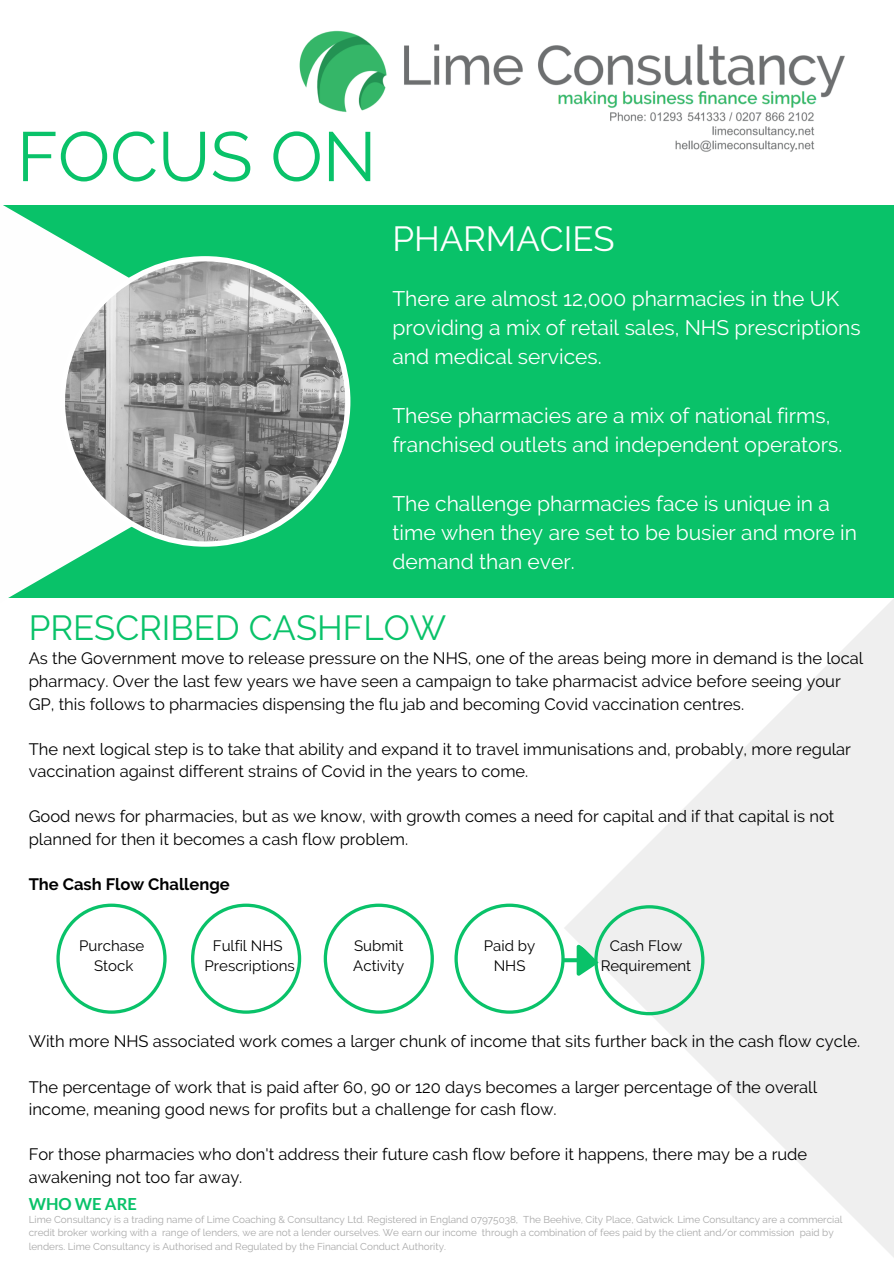
<style>
.page{position:relative;width:894px;height:1264px;background:#fff}
.page>*{position:absolute;margin:0;border:0;box-sizing:border-box;transform-origin:0 0}
.t1{font:69.6px "Raleway";color:#09c269}
.t2{font:34.8px "Raleway";color:#09c269}
.t3{font:34.8px "Raleway";color:#fff}
.t4{font:21px/29.2px "Raleway";color:#fff}
.t5{font:16.5px/22.5px "Raleway";color:#000}
.t6{font:700 16.5px "Raleway";color:#000}
.t7{font:700 16.5px "Lato";color:#09c269}
.t8{font:15px "Raleway";color:#000}
.t9{font:9.9px/13.5px "Raleway";color:#a8a8a8}
</style>
<div class="page">
<div style="left:0;top:205px;width:893px;height:392px;background:#09c269"></div>
<svg style="left:0;top:205px;width:346px;height:393px"></svg>
<svg style="left:60px;top:256px;width:290px;height:290px;background:#95aca1"></svg>
<img style="left:299px;top:30px;width:546px;height:122px">
<svg style="left:563px;top:597px;width:330px;height:659px"></svg>
<svg style="left:56px;top:903px;width:110px;height:110px"></svg>
<svg style="left:323px;top:903px;width:111px;height:110px"></svg>
<svg style="left:191px;top:903px;width:110px;height:110px"></svg>
<svg style="left:454px;top:903px;width:250px;height:112px"></svg>
<p class="t1" style="left:17px;top:116px;width:361px">FOCUS ON</p>
<p class="t3" style="left:392px;top:218px;width:224px">PHARMACIES</p>
<p class="t4" style="left:392px;top:284px;width:469px">There are almost 12,000 pharmacies in the UK providing a mix of retail sales, NHS prescriptions and medical services.</p>
<p class="t4" style="left:392px;top:401px;width:451px">These pharmacies are a mix of national firms, franchised outlets and independent operators.</p>
<p class="t4" style="left:392px;top:489px;width:466px">The challenge pharmacies face is unique in a time when they are set to be busier and more in demand than ever.</p>
<p class="t2" style="left:29px;top:607px;width:419px">PRESCRIBED CASHFLOW</p>
<p class="t5" style="left:29px;top:647px;width:835px">As the Government move to release pressure on the NHS, one of the areas being more in demand is the local pharmacy. Over the last few years we have seen a campaign to take pharmacist advice before seeing your<br>GP, this follows to pharmacies dispensing the flu jab and becoming Covid vaccination centres.</p>
<p class="t5" style="left:29px;top:737px;width:823px">The next logical step is to take that ability and expand it to travel immunisations and, probably, more regular vaccination against different strains of Covid in the years to come.</p>
<p class="t5" style="left:29px;top:805px;width:806px">Good news for pharmacies, but as we know, with growth comes a need for capital and if that capital is not planned for then it becomes a cash flow problem.</p>
<p class="t6" style="left:29px;top:874px;width:202px">The Cash Flow Challenge</p>
<p class="t8" style="left:79px;top:936px;width:66px">Purchase</p>
<p class="t8" style="left:94px;top:957px;width:41px">Stock</p>
<p class="t8" style="left:213px;top:936px;width:71px">Fulfil NHS</p>
<p class="t8" style="left:204px;top:957px;width:92px">Prescriptions</p>
<p class="t8" style="left:354px;top:936px;width:51px">Submit</p>
<p class="t8" style="left:353px;top:957px;width:53px">Activity</p>
<p class="t8" style="left:484px;top:936px;width:53px">Paid by</p>
<p class="t8" style="left:493px;top:957px;width:33px">NHS</p>
<p class="t8" style="left:609px;top:936px;width:74px">Cash Flow</p>
<p class="t8" style="left:600px;top:957px;width:92px">Requirement</p>
<p class="t5" style="left:29px;top:1030px;width:832px">With more NHS associated work comes a larger chunk of income that sits further back in the cash flow cycle.</p>
<p class="t5" style="left:29px;top:1075px;width:789px">The percentage of work that is paid after 60, 90 or 120 days becomes a larger percentage of the overall income, meaning good news for profits but a challenge for cash flow.</p>
<p class="t5" style="left:29px;top:1142px;width:779px">For those pharmacies who don't address their future cash flow before it happens, there may be a rude awakening not too far away.</p>
<p class="t7" style="left:29px;top:1193px;width:110px">WHO WE ARE</p>
<p class="t9" style="left:29px;top:1212px;width:815px">Lime Consultancy is a trading name of Lime Coaching &amp; Consultancy Ltd. Registered in England 07975038, The Beehive, City Place, Gatwick. Lime Consultancy are a commercial credit broker working with a range of lenders, we are not a lender ourselves. We earn our income through a combination of fees paid by the client and/or commission paid by lenders. Lime Consultancy is Authorised and Regulated by the Financial Conduct Authority.</p>
</div>
